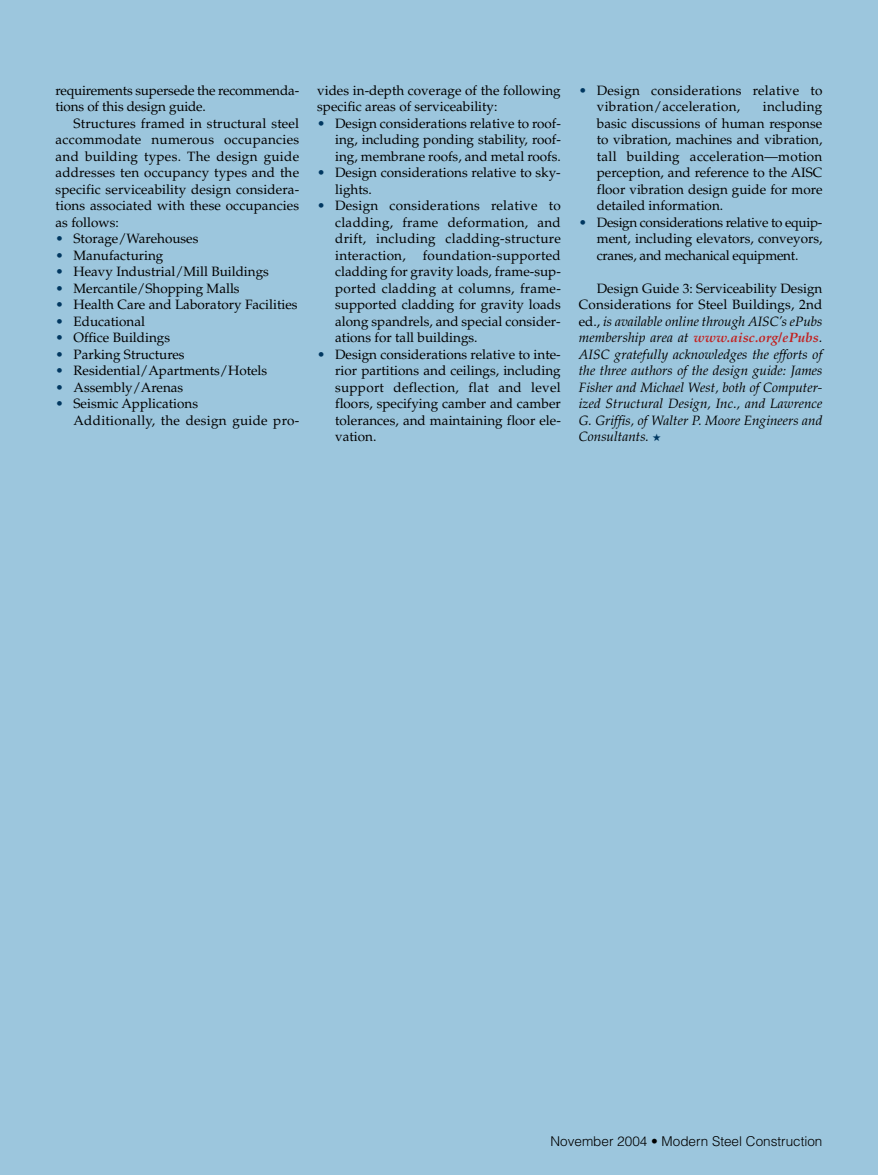
<style>
.page{position:relative;width:878px;height:1175px;background:#fff}
.page>*{position:absolute;margin:0;border:0;box-sizing:border-box;transform-origin:0 0}
.t1{font:13.5px/16.5px "Palatino";color:#000;text-align:justify}
.t2{font:italic 13.5px/16.5px "Palatino";color:#000;text-align:justify}
.t3{font:13.5px/16.5px "Palatino";letter-spacing:.02em;color:#000}
.t4{font:300 13.5px "Helvetica";color:#000}
.s1{color:#003760}
.s2{font-style:normal}
.s3{font-weight:700;color:#c2201f}
</style>
<div class="page">
<div style="left:0;top:0;width:878px;height:1174px;background:#9cc6dd"></div>
<p class="t1" style="left:56px;top:83px;width:245px">requirements supersede the recommenda&shy;tions of this design guide.</p>
<p class="t1" style="left:56px;top:116px;width:245px;text-indent:18px">Structures framed in structural steel accommodate numerous occupancies and building types. The design guide addresses ten occupancy types and the specific serviceability design considera&shy;tions associated with these occupancies as follows:</p>
<p class="t1" style="left:56px;top:232px;width:144px"><span class="s1">•</span> Storage/Warehouses</p>
<p class="t1" style="left:56px;top:248px;width:109px"><span class="s1">•</span> Manufacturing</p>
<p class="t1" style="left:56px;top:265px;width:215px"><span class="s1">•</span> Heavy Industrial/Mill Buildings</p>
<p class="t1" style="left:56px;top:281px;width:186px"><span class="s1">•</span> Mercantile/Shopping Malls</p>
<p class="t1" style="left:56px;top:298px;width:243px"><span class="s1">•</span> Health Care and Laboratory Facilities</p>
<p class="t1" style="left:56px;top:314px;width:91px"><span class="s1">•</span> Educational</p>
<p class="t1" style="left:56px;top:331px;width:116px"><span class="s1">•</span> Office Buildings</p>
<p class="t1" style="left:56px;top:347px;width:131px"><span class="s1">•</span> Parking Structures</p>
<p class="t1" style="left:56px;top:364px;width:213px"><span class="s1">•</span> Residential/Apartments/Hotels</p>
<p class="t1" style="left:56px;top:380px;width:129px"><span class="s1">•</span> Assembly/Arenas</p>
<p class="t3" style="left:73px;top:397px;width:227px;text-indent:-18px"><span class="s1">•</span> Seismic Applications<br>Additionally, the design guide pro-</p>
<p class="t1" style="left:317px;top:83px;width:245px">vides in-depth coverage of the following specific areas of serviceability:</p>
<p class="t1" style="left:335px;top:116px;width:227px;text-indent:-18px"><span class="s1">•</span> Design considerations relative to roof&shy;ing, including ponding stability, roof&shy;ing, membrane roofs, and metal roofs.</p>
<p class="t1" style="left:335px;top:166px;width:227px;text-indent:-18px"><span class="s1">•</span> Design considerations relative to sky&shy;lights.</p>
<p class="t1" style="left:335px;top:199px;width:227px;text-indent:-18px"><span class="s1">•</span> Design considerations relative to cladding, frame deformation, and drift, including cladding-structure interaction,</p>
<p class="t1" style="left:335px;top:248px;width:227px;text-indent:88px">foundation-supported cladding for gravity loads, frame-sup&shy;ported cladding at columns, frame&shy;supported cladding for gravity loads along spandrels, and special consider&shy;ations for tall buildings.</p>
<p class="t1" style="left:335px;top:347px;width:227px;text-indent:-18px"><span class="s1">•</span> Design considerations relative to inte&shy;rior partitions and ceilings, including support deflection, flat and level floors, specifying camber and camber tolerances, and maintaining floor ele&shy;vation.</p>
<p class="t3" style="left:596px;top:83px;width:227px;text-indent:-18px"><span class="s1">•</span> Design considerations relative to vibration/acceleration,</p>
<p class="t1" style="left:596px;top:100px;width:227px;text-indent:166px">including basic discussions of human response to vibration, machines and vibration, tall building acceleration—motion perception, and reference to the AISC floor vibration design guide for more detailed information.</p>
<p class="t1" style="left:596px;top:215px;width:227px;text-indent:-18px"><span class="s1">•</span> Design considerations relative to equip&shy;ment, including elevators, conveyors, cranes, and mechanical equipment.</p>
<p class="t2" style="left:578px;top:281px;width:245px;text-indent:18px"><span class="s2">Design Guide 3: Serviceability Design Considerations for Steel Buildings, 2nd ed.,</span> is available online through AISC’s ePubs membership area at <span class="s3">www.aisc.org/ePubs</span>.<br>AISC gratefully acknowledges the efforts of the three authors of the design guide: James Fisher and Michael West, both of Computer&shy;ized Structural Design, Inc., and Lawrence G. Griffis, of Walter P. Moore Engineers and Consultants. <span class="s1">★</span></p>
<p class="t4" style="left:550px;top:1135px;width:273px">November 2004 • Modern Steel Construction</p>
</div>
